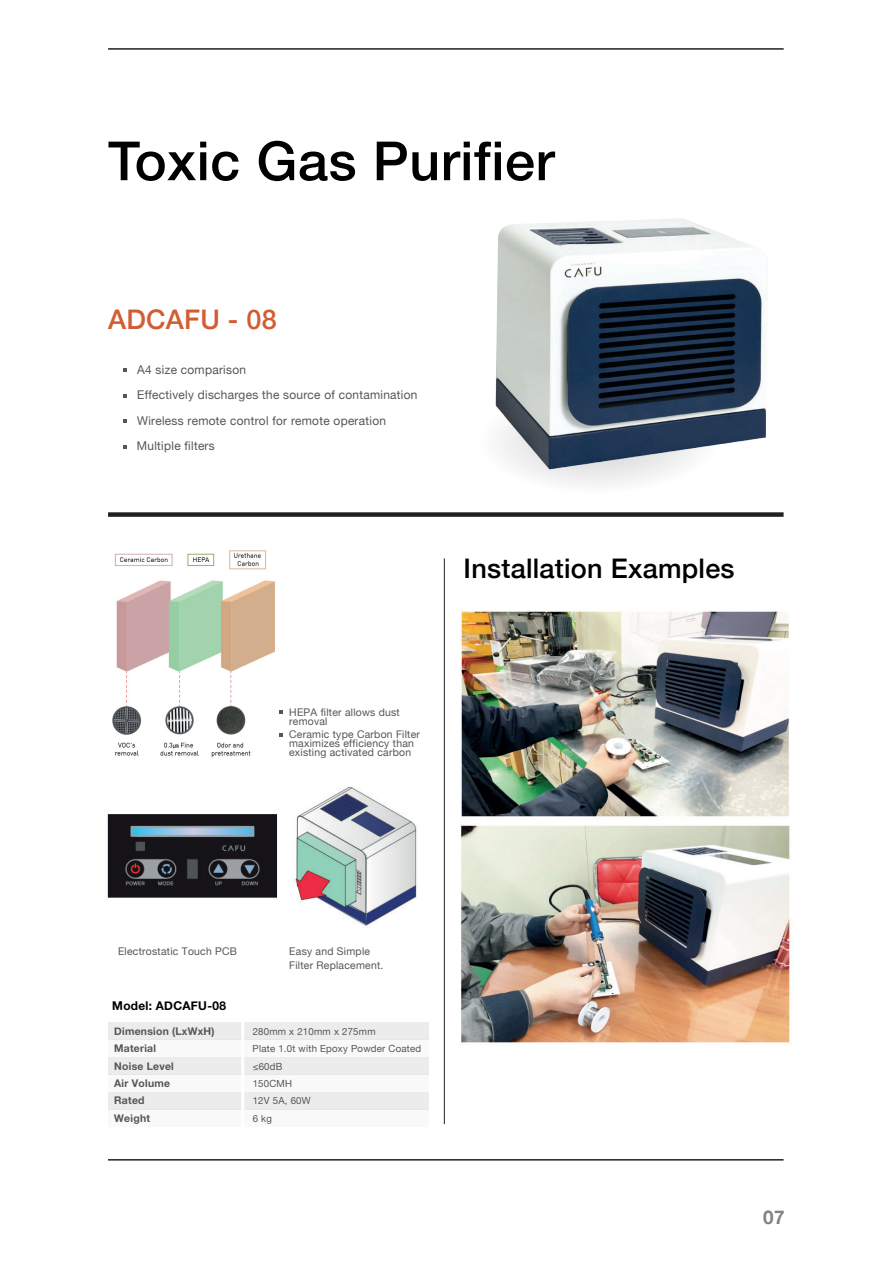
<style>
.page{position:relative;width:893px;height:1263px;background:#fff}
.page>*{position:absolute;margin:0;border:0;box-sizing:border-box;transform-origin:0 0}
.t1{font:500 54px "Helvetica Neue";letter-spacing:.01em;color:#000001}
.t2{font:500 27px "Helvetica Neue";letter-spacing:.01em;color:#000001}
.t3{font:500 27px "Helvetica Neue";letter-spacing:.01em;color:#d35d32}
.t4{font:700 18.9px "Helvetica Neue";color:#808285}
.t5{font:12px/25.3px "Helvetica Neue";color:#545758}
.t6{font:700 12px "Helvetica Neue";color:#000001}
.t7{font:10.5px/8.9px "Helvetica Neue";color:#545758}
.t8{font:700 10.5px/17.1px "Helvetica Neue";color:#545758}
.t9{font:9.75px/17.9px "Helvetica Neue";color:#545758}
</style>
<div class="page">
<svg style="left:535px;top:474px;width:124px;height:10px"></svg>
<hr style="left:108px;top:48px;width:676px;height:2px;background:#231f20">
<div style="left:108px;top:512px;width:676px;height:5px;background:#231f20"></div>
<svg style="left:123px;top:368px;width:3px;height:4px"></svg>
<svg style="left:123px;top:419px;width:3px;height:4px"></svg>
<svg style="left:123px;top:445px;width:3px;height:4px"></svg>
<svg style="left:123px;top:394px;width:3px;height:4px"></svg>
<div style="left:108px;top:1020px;width:321px;height:19px;background:#ececec"></div>
<div style="left:108px;top:1039px;width:321px;height:18px;background:#f9f9f9"></div>
<div style="left:108px;top:1057px;width:321px;height:17px;background:#ececec"></div>
<div style="left:108px;top:1075px;width:321px;height:17px;background:#f9f9f9"></div>
<div style="left:108px;top:1092px;width:321px;height:17px;background:#ececec"></div>
<div style="left:108px;top:1109px;width:321px;height:18px;background:#f9f9f9"></div>
<hr style="left:241px;top:1020px;width:3px;height:107px;background:#fff">
<hr style="left:108px;top:1019px;width:330px;height:3px;background:#fff">
<hr style="left:108px;top:1159px;width:676px;height:1px;background:#231f20">
<hr style="left:444px;top:558px;width:1px;height:566px;background:#231f20">
<img style="left:107px;top:814px;width:171px;height:84px">
<img style="left:495px;top:218px;width:273px;height:256px">
<img style="left:112px;top:550px;width:163px;height:207px">
<img style="left:295px;top:787px;width:122px;height:139px">
<img style="left:461px;top:611px;width:329px;height:432px">
<svg style="left:279px;top:710px;width:3px;height:4px"></svg>
<svg style="left:279px;top:733px;width:3px;height:4px"></svg>
<h1 class="t1" style="left:108px;top:118px;width:448px">Toxic Gas Purifier</h1>
<h2 class="t3" style="left:108px;top:298px;width:170px">ADCAFU - 08</h2>
<p class="t5" style="left:137px;top:359px;width:110px;rotate:-1deg">A4 size comparison</p>
<p class="t5" style="left:136px;top:385px;width:282px;rotate:-1deg">Effectively discharges the source of contamination<br>Wireless remote control for remote operation</p>
<p class="t5" style="left:137px;top:435px;width:79px;rotate:-1deg">Multiple filters</p>
<h2 class="t2" style="left:464px;top:546px;width:272px">Installation Examples</h2>
<p class="t7" style="left:289px;top:709px;width:112px;line-height:8.4px;rotate:-1deg">HEPA filter allows dust removal</p>
<p class="t7" style="left:289px;top:732px;width:133px;rotate:-1deg">Ceramic type Carbon Filter maximizes efficiency than existing activated carbon</p>
<p class="t7" style="left:118px;top:948px;width:121px;rotate:-1deg">Electrostatic Touch PCB</p>
<p class="t6" style="left:112px;top:997px;width:115px;rotate:-1deg">Model: ADCAFU-08</p>
<p class="t7" style="left:289px;top:946px;width:96px;line-height:13.6px;rotate:-1deg">Easy and Simple<br>Filter Replacement.</p>
<p class="t8" style="left:114px;top:1023px;width:102px;rotate:-1deg">Dimension (LxWxH)<br>Material</p>
<p class="t9" style="left:252px;top:1024px;width:170px;rotate:-1deg">280mm x 210mm x 275mm<br>Plate 1.0t with Epoxy Powder Coated</p>
<p class="t8" style="left:114px;top:1058px;width:62px;rotate:-1deg">Noise Level<br>Air Volume</p>
<p class="t9" style="left:252px;top:1058px;width:41px;rotate:-1deg">≤60dB<br>150CMH</p>
<p class="t8" style="left:114px;top:1092px;width:37px;line-height:17.5px;rotate:-1deg">Rated<br>Weight</p>
<p class="t9" style="left:252px;top:1093px;width:60px;line-height:17.2px;rotate:-1deg">12V 5A, 60W<br>6 kg</p>
<h3 class="t4" style="left:763px;top:1202px;width:23px">07</h3>
</div>
